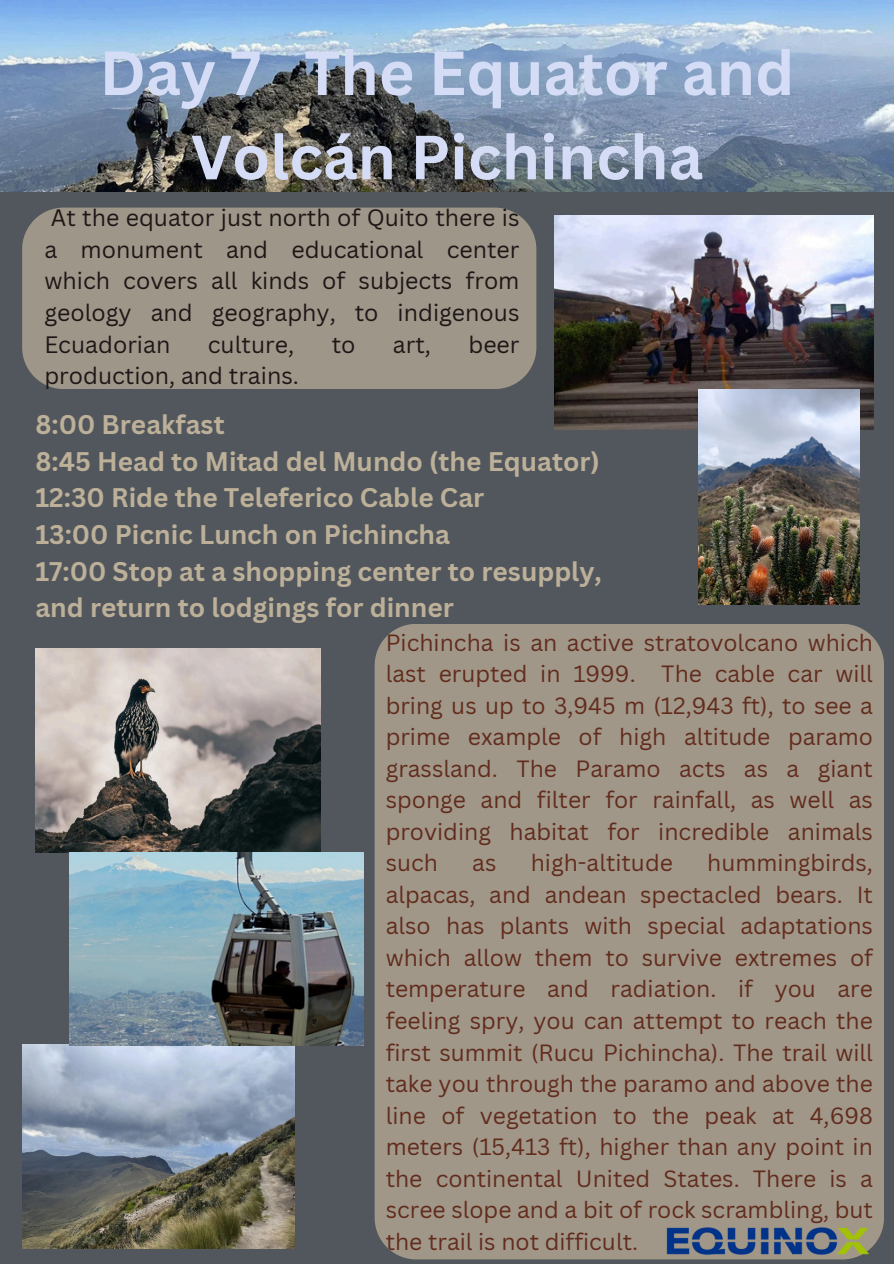
<style>
.page{position:relative;width:894px;height:1264px;background:#fff}
.page>*{position:absolute;margin:0;border:0;box-sizing:border-box;transform-origin:0 0}
.t1{font:700 60.9px/84.3px "Canva Sans";color:#d5dcf6;text-align:center}
.t2{font:700 26.25px/36.8px "Canva Sans";color:#bdb099}
.t3{font:23.1px/31.7px "Canva Sans";color:#1e1717;text-align:justify}
.t4{font:22.95px/31.5px "Canva Sans";color:#622c1d;text-align:justify}
</style>
<div class="page">
<div style="left:0;top:0;width:893px;height:1263px;background:#52575d"></div>
<div style="left:374px;top:624px;width:509px;height:635px;background:#a09788"></div>
<img style="left:662px;top:1222px;width:210px;height:37px">
<img style="left:554px;top:216px;width:318px;height:213px">
<img style="left:0;top:0;width:893px;height:191px">
<img style="left:35px;top:648px;width:285px;height:204px">
<img style="left:22px;top:1044px;width:272px;height:204px">
<img style="left:69px;top:852px;width:294px;height:193px">
<img style="left:698px;top:389px;width:161px;height:215px">
<div style="left:22px;top:207px;width:514px;height:182px;background:#9e9688"></div>
<p class="t1" style="left:99px;top:29px;width:696px">Day 7 The Equator and<br>Volcán Pichincha</p>
<p class="t3" style="left:44px;top:201px;width:476px">At the equator just north of Quito there is a monument and educational center which covers all kinds of subjects from geology and geography, to indigenous Ecuadorian</p>
<p class="t3" style="left:208px;top:328px;width:88px">culture,</p>
<p class="t3" style="left:331px;top:328px;width:25px">to</p>
<p class="t3" style="left:393px;top:328px;width:40px">art,</p>
<p class="t3" style="left:468px;top:328px;width:52px">beer</p>
<p class="t3" style="left:44px;top:359px;width:256px">production, and trains.</p>
<p class="t2" style="left:35px;top:405px;width:568px">8:00 Breakfast<br>8:45 Head to Mitad del Mundo (the Equator)<br>12:30 Ride the Teleferico Cable Car<br>13:00 Picnic Lunch on Pichincha<br>17:00 Stop at a shopping center to resupply, and return to lodgings for dinner</p>
<p class="t4" style="left:385px;top:626px;width:488px">Pichincha is an active stratovolcano which last erupted in 1999. The cable car will bring us up to 3,945 m (12,943 ft), to see a prime example of high altitude paramo grassland. The Paramo acts as a giant sponge and filter for rainfall, as well as providing habitat for incredible animals such</p>
<p class="t4" style="left:385px;top:846px;width:488px;text-indent:321px">hummingbirds, alpacas, and andean spectacled bears. It also has plants with special adaptations which allow them to survive extremes of temperature and radiation. if you are feeling spry, you can attempt to reach the first summit (Rucu Pichincha). The trail will take you through the paramo and above the line of vegetation to the peak at 4,698 meters (15,413 ft), higher than any point in the continental United States. There is a scree slope and a bit of rock scrambling, but the trail is not difficult.</p>
<p class="t4" style="left:472px;top:846px;width:26px">as</p>
<p class="t4" style="left:530px;top:846px;width:144px">high-altitude</p>
</div>
